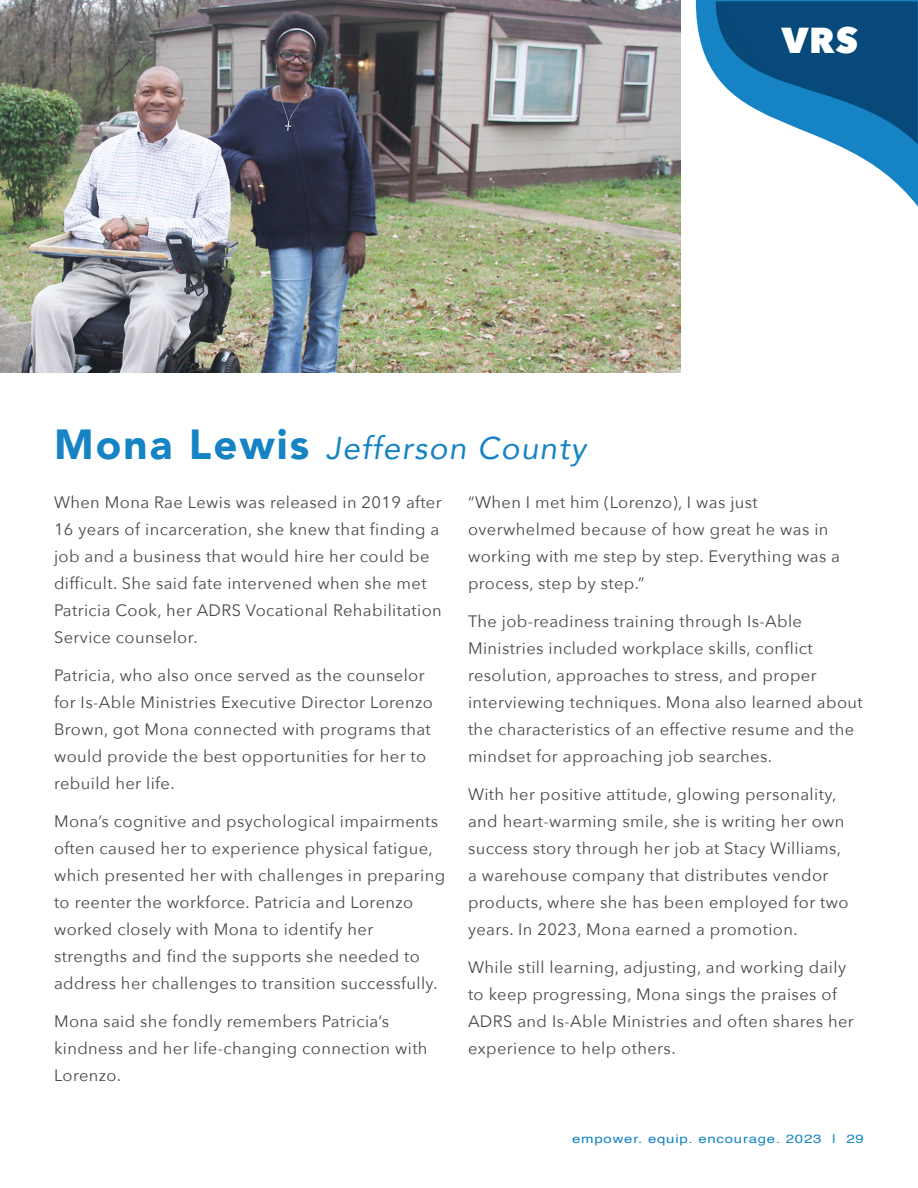
<style>
.page{position:relative;width:918px;height:1188px;background:#fff}
.page>*{position:absolute;margin:0;border:0;box-sizing:border-box;transform-origin:0 0}
.t1{font:800 36px "Avenir Next";color:#fff}
.t2{font:italic 31.5px "Avenir";letter-spacing:.04em;color:#1583c4}
.t3{font:16.5px/27px "Avenir Next";letter-spacing:.025em;color:#484948}
.t4{font:12px "Helvetica";letter-spacing:.05em;color:#1583c4;scale:1.25 1}
.s1{font-weight:900;font-style:normal;font-size:42px;color:#fff}
</style>
<div class="page">
<svg style="left:696px;top:0;width:222px;height:207px"></svg>
<svg style="left:716px;top:1px;width:202px;height:143px;background:#266c9c"></svg>
<img style="left:0;top:0;width:680px;height:373px">
<p class="t2" style="left:54px;top:429px;width:533px"><span class="s1">Mona Lewis</span> Jefferson County</p>
<p class="t1" style="left:782px;top:18px;width:78px">VRS</p>
<p class="t3" style="left:54px;top:488px;width:389px">When Mona Rae Lewis was released in 2019 after 16 years of incarceration, she knew that finding a job and a business that would hire her could be difficult. She said fate intervened when she met Patricia Cook, her ADRS Vocational Rehabilitation Service counselor.</p>
<p class="t3" style="left:54px;top:661px;width:380px">Patricia, who also once served as the counselor for Is-Able Ministries Executive Director Lorenzo Brown, got Mona connected with programs that would provide the best opportunities for her to rebuild her life.</p>
<p class="t3" style="left:54px;top:807px;width:393px">Mona’s cognitive and psychological impairments often caused her to experience physical fatigue, which presented her with challenges in preparing to reenter the workforce. Patricia and Lorenzo worked closely with Mona to identify her strengths and find the supports she needed to address her challenges to transition successfully.</p>
<p class="t3" style="left:54px;top:1007px;width:375px">Mona said she fondly remembers Patricia’s kindness and her life-changing connection with<br>Lorenzo.</p>
<p class="t3" style="left:468px;top:488px;width:374px">“When I met him (Lorenzo), I was just overwhelmed because of how great he was in working with me step by step. Everything was a process, step by step.”</p>
<p class="t3" style="left:468px;top:607px;width:396px">The job-readiness training through Is-Able Ministries included workplace skills, conflict resolution, approaches to stress, and proper interviewing techniques. Mona also learned about the characteristics of an effective resume and the mindset for approaching job searches.</p>
<p class="t3" style="left:468px;top:780px;width:382px">With her positive attitude, glowing personality, and heart-warming smile, she is writing her own success story through her job at Stacy Williams, a warehouse company that distributes vendor products, where she has been employed for two years. In 2023, Mona earned a promotion.</p>
<p class="t3" style="left:468px;top:953px;width:387px">While still learning, adjusting, and working daily to keep progressing, Mona sings the praises of ADRS and Is-Able Ministries and often shares her experience to help others.</p>
<p class="t4" style="left:572px;top:1130px;width:235px">empower. equip. encourage. 2023 | 29</p>
</div>
